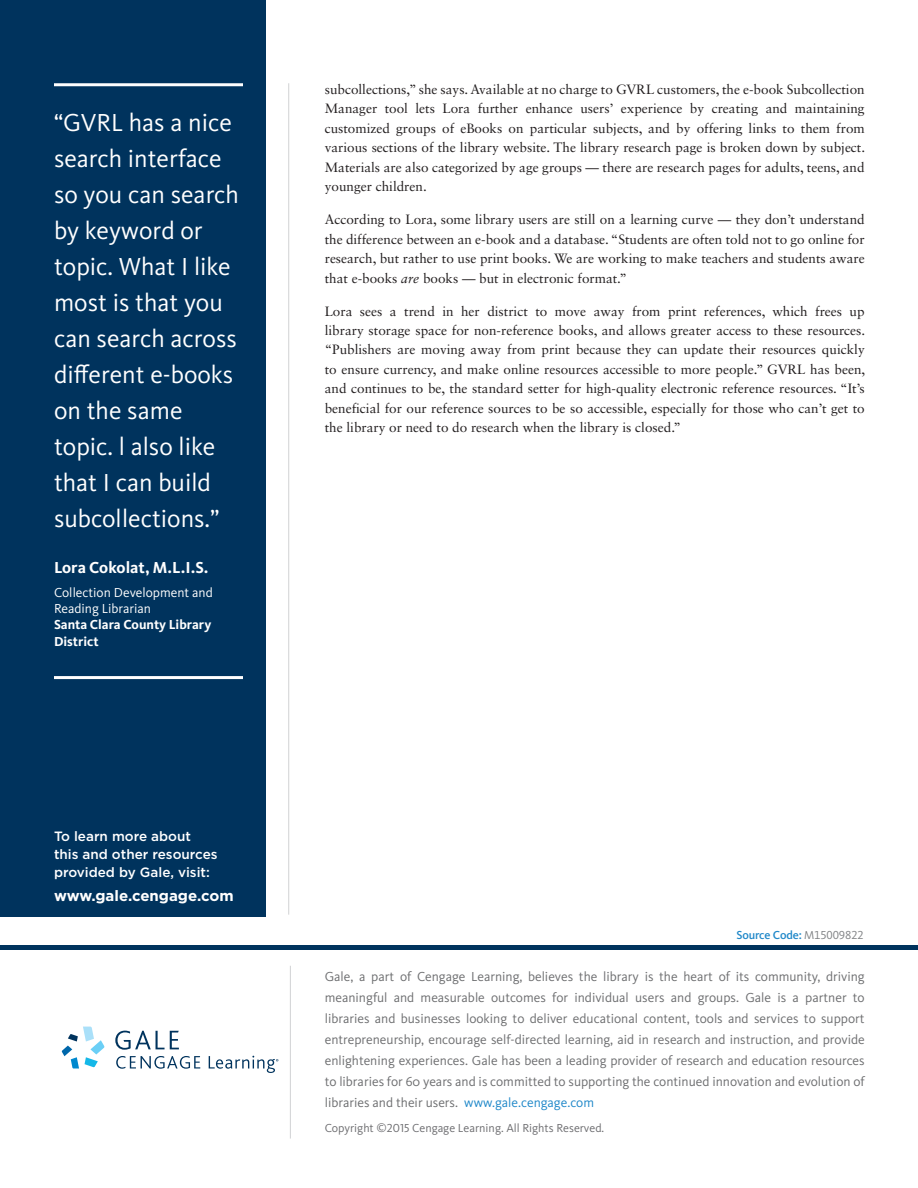
<style>
.page{position:relative;width:918px;height:1188px;background:#fff}
.page>*{position:absolute;margin:0;border:0;box-sizing:border-box;transform-origin:0 0}
.t1{font:25.5px/36px "Kievit OT";color:#fff}
.t2{font:700 16.5px "Kievit OT";color:#fff}
.t3{font:700 15px "Gotham";letter-spacing:-.015em;color:#fff}
.t4{font:13.5px/19.5px "Sabon LT Std";color:#231f20;text-align:justify}
.t5{font:13.5px/21px "Kievit OT";color:#6d6e70;text-align:justify}
.t6{font:500 13.5px/18px "Gotham";color:#fff}
.t7{font:13.5px/16.5px "Kievit OT";color:#fff}
.t8{font:700 13.5px/16.5px "Kievit OT";color:#fff}
.t9{font:12px "Kievit CL";color:#6d6d70}
.t10{font:500 12px "Kievit OT";letter-spacing:-.01em;color:#2088c9}
.s1{font-style:italic}
.s2{font-weight:400;color:#808285}
.s3{color:#2088c9}
</style>
<div class="page">
<div style="left:0;top:0;width:266px;height:917px;background:#00335d"></div>
<hr style="left:288px;top:83px;width:1px;height:832px;background:#d1d2d4">
<hr style="left:54px;top:83px;width:189px;height:3px;background:#fff">
<hr style="left:54px;top:676px;width:189px;height:3px;background:#fff">
<div style="left:0;top:945px;width:918px;height:5px;background:#00335d"></div>
<svg style="left:115px;top:1031px;width:64px;height:19px"></svg>
<svg style="left:62px;top:1027px;width:43px;height:42px"></svg>
<svg style="left:116px;top:1056px;width:84px;height:13px"></svg>
<svg style="left:209px;top:1056px;width:69px;height:17px"></svg>
<hr style="left:290px;top:966px;width:1px;height:173px;background:#d1d2d4">
<h1 class="t1" style="left:54px;top:104px;width:186px">“GVRL has a nice search interface so you can search by keyword or topic. What I like most is that you can search across different e-books on the same topic. l also like that I can build subcollections.”</h1>
<p class="t2" style="left:54px;top:558px;width:156px">Lora Cokolat, M.L.I.S.</p>
<p class="t7" style="left:54px;top:584px;width:160px">Collection Development and<br>Reading Librarian</p>
<p class="t8" style="left:54px;top:617px;width:159px">Santa Clara County Library<br>District</p>
<p class="t6" style="left:54px;top:827px;width:165px">To learn more about this and other resources provided by Gale, visit:</p>
<p class="t3" style="left:54px;top:886px;width:181px">www.gale.cengage.com</p>
<p class="t4" style="left:325px;top:79px;width:542px">subcollections,” she says. Available at no charge to GVRL customers, the e-book Subcollection Manager tool lets Lora further enhance users’ experience by creating and maintaining customized groups of eBooks on particular subjects, and by offering links to them from various sections of the library website. The library research page is broken down by subject.<br>Materials are also categorized by age groups — there are research pages for adults, teens, and younger children.</p>
<p class="t4" style="left:325px;top:209px;width:541px">According to Lora, some library users are still on a learning curve — they don’t understand the difference between an e-book and a database. “Students are often told not to go online for research, but rather to use print books. We are working to make teachers and students aware that e-books <span class="s1">are</span> books — but in electronic format.”</p>
<p class="t4" style="left:325px;top:301px;width:542px">Lora sees a trend in her district to move away from print references, which frees up library storage space for non-reference books, and allows greater access to these resources. “Publishers are moving away from print because they can update their resources quickly to ensure currency, and make online resources accessible to more people.” GVRL has been, and continues to be, the standard setter for high-quality electronic reference resources. “It’s beneficial for our reference sources to be so accessible, especially for those who can’t get to the library or need to do research when the library is closed.”</p>
<p class="t10" style="left:736px;top:928px;width:129px">Source Code: <span class="s2">M15009822</span></p>
<p class="t5" style="left:325px;top:966px;width:542px">Gale, a part of Cengage Learning, believes the library is the heart of its community, driving meaningful and measurable outcomes for individual users and groups. Gale is a partner to libraries and businesses looking to deliver educational content, tools and services to support entrepreneurship, encourage self-directed learning, aid in research and instruction, and provide enlightening experiences. Gale has been a leading provider of research and education resources to libraries for 60 years and is committed to supporting the continued innovation and evolution of libraries and their users. <span class="s3">www.gale.cengage.com</span></p>
<p class="t9" style="left:325px;top:1121px;width:281px">Copyright ©2015 Cengage Learning. All Rights Reserved.</p>
</div>
